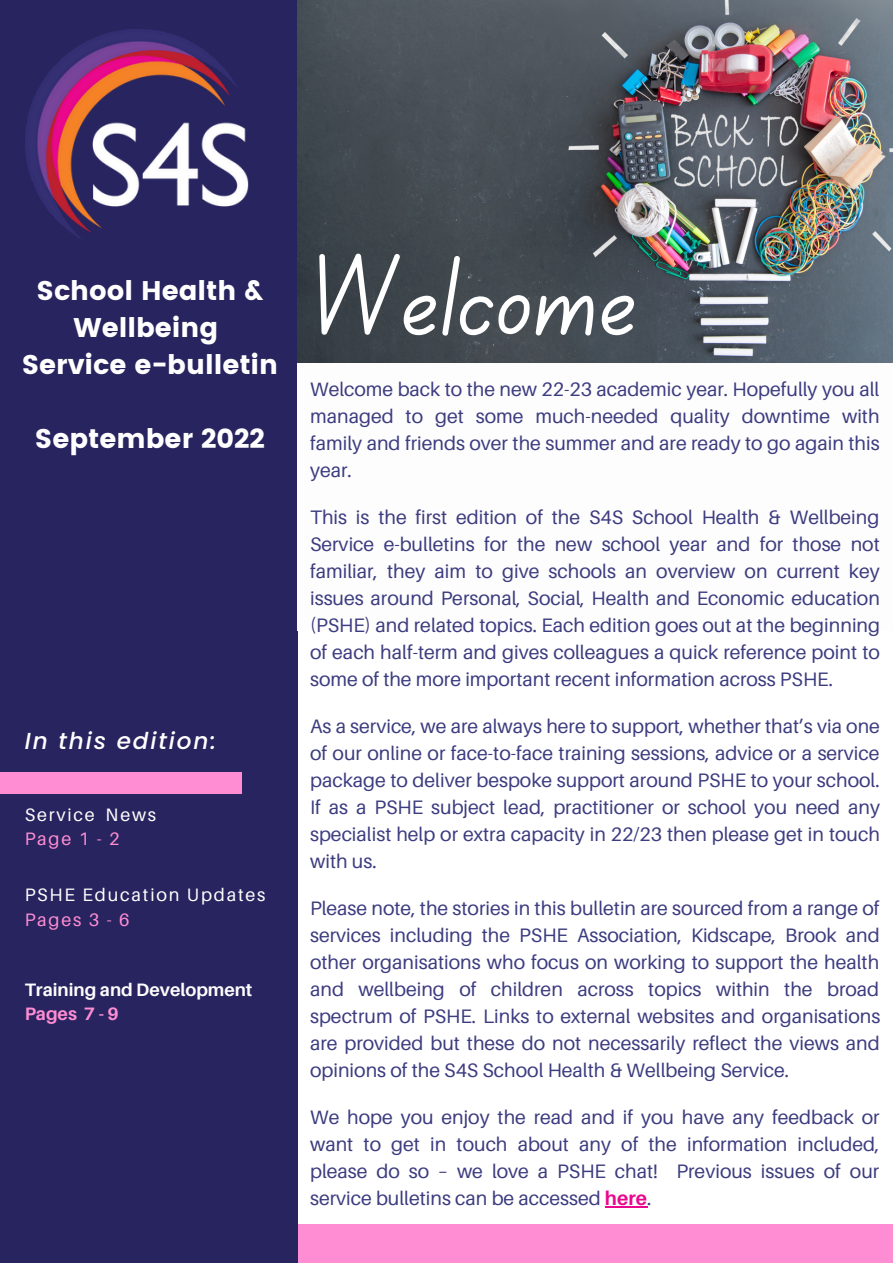
<style>
.page{position:relative;width:893px;height:1264px;background:#fff}
.page>*{position:absolute;margin:0;border:0;box-sizing:border-box;transform-origin:0 0}
.t1{font:116.1px "Canva School Font";color:#fff}
.t2{font:27px/37px "Poppins";color:#fff;text-align:center}
.t3{font:italic 500 23.1px "Poppins";letter-spacing:.08em;color:#fff}
.t4{font:19.5px/27px "Aileron";color:#3c3c80;text-align:justify}
.t5{font:18px "Aileron";letter-spacing:.1em;color:#fff}
.t6{font:700 18px "Aileron";color:#fdfdfd}
.t7{font:18px "Aileron";letter-spacing:.1em;color:#ff8dd3}
.t8{font:700 18px "Aileron";color:#ff8dd3}
.s1{font-weight:700;color:#ea068d}
</style>
<div class="page">
<div style="left:223px;top:1224px;width:669px;height:38px;background:#ff8dd3"></div>
<div style="left:0;top:0;width:297px;height:1262px;background:#28245f"></div>
<div style="left:0;top:772px;width:241px;height:21px;background:#ff8dd3"></div>
<img style="left:25px;top:29px;width:223px;height:211px">
<img style="left:297px;top:0;width:595px;height:363px">
<hr style="left:605px;top:1206px;width:42px;height:1px;background:#ea068d">
<h2 class="t2" style="left:22px;top:272px;width:258px">School Health &amp;<br>Wellbeing<br>Service e-bulletin</h2>
<h2 class="t2" style="left:35px;top:420px;width:232px">September 2022</h2>
<p class="t3" style="left:25px;top:725px;width:193px">In this edition:</p>
<p class="t5" style="left:25px;top:803px;width:133px">Service News</p>
<p class="t7" style="left:25px;top:828px;width:96px">Page 1 - 2</p>
<p class="t5" style="left:25px;top:883px;width:242px">PSHE Education Updates</p>
<p class="t7" style="left:25px;top:908px;width:106px">Pages 3 - 6</p>
<p class="t6" style="left:25px;top:978px;width:229px">Training and Development</p>
<p class="t8" style="left:25px;top:1002px;width:95px">Pages 7 - 9</p>
<h1 class="t1" style="left:310px;top:246px;width:328px">Welcome</h1>
<p class="t4" style="left:310px;top:375px;width:571px">Welcome back to the new 22-23 academic year. Hopefully you all managed to get some much-needed quality downtime with family and friends over the summer and are ready to go again this year.</p>
<p class="t4" style="left:310px;top:503px;width:571px">This is the first edition of the S4S School Health &amp; Wellbeing Service e-bulletins for the new school year and for those not familiar, they aim to give schools an overview on current key issues around Personal, Social, Health and Economic education (PSHE) and related topics. Each edition goes out at the beginning of each half-term and gives colleagues a quick reference point to some of the more important recent information across PSHE.</p>
<p class="t4" style="left:310px;top:712px;width:571px">As a service, we are always here to support, whether that’s via one of our online or face-to-face training sessions, advice or a service package to deliver bespoke support around PSHE to your school.<br>If as a PSHE subject lead, practitioner or school you need any specialist help or extra capacity in 22/23 then please get in touch with us.</p>
<p class="t4" style="left:310px;top:894px;width:571px">Please note, the stories in this bulletin are sourced from a range of services including the PSHE Association, Kidscape, Brook and other organisations who focus on working to support the health and wellbeing of children across topics within the broad spectrum of PSHE. Links to external websites and organisations are provided but these do not necessarily reflect the views and opinions of the S4S School Health &amp; Wellbeing Service.</p>
<p class="t4" style="left:310px;top:1103px;width:571px">We hope you enjoy the read and if you have any feedback or want to get in touch about any of the information included, please do so – we love a PSHE chat! Previous issues of our service bulletins can be accessed <span class="s1">here</span>.</p>
</div>
